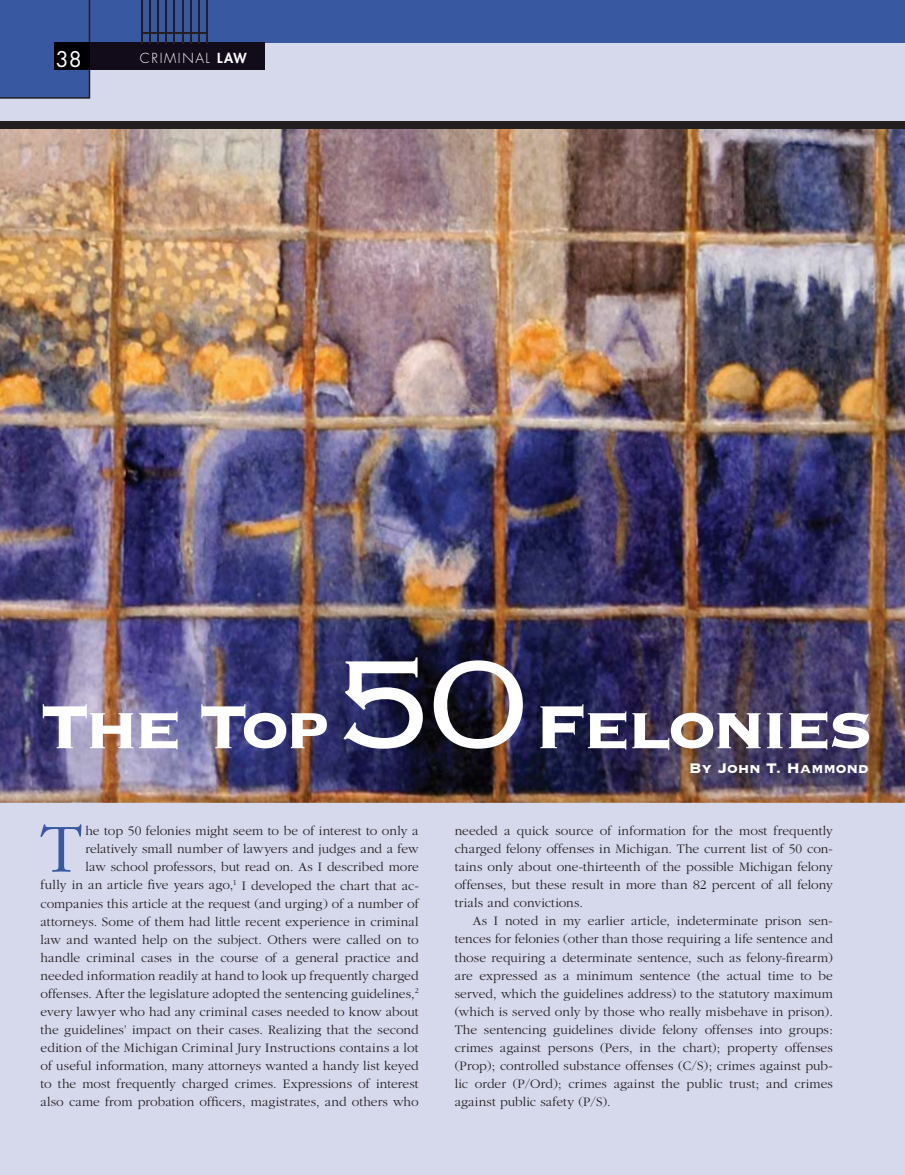
<style>
.page{position:relative;width:905px;height:1175px;background:#fff}
.page>*{position:absolute;margin:0;border:0;box-sizing:border-box;transform-origin:0 0}
.t1{font:700 79.5px "Copperplate";letter-spacing:-.05em;color:#fff}
.t2{font:300 71.25px "Garamond";color:#3958a2}
.t3{font:21px "Futura";color:#fff}
.t4{font:700 18px "Copperplate";letter-spacing:-.02em;color:#fff}
.t5{font:300 13.5px/18px "Garamond";letter-spacing:.005em;color:#231f20;text-align:justify}
.t6{font:300 13.5px "Futura";letter-spacing:.12em;color:#fff}
.s1{font-weight:800}
.s2{font-weight:300;font-size:165px}
</style>
<div class="page">
<div style="left:0;top:0;width:904px;height:1174px;background:#d6d8ec"></div>
<img style="left:0;top:121px;width:904px;height:681px">
<div style="left:0;top:0;width:904px;height:43px;background:#3958a2"></div>
<div style="left:90px;top:43px;width:175px;height:27px;background:#110b1a"></div>
<svg style="left:0;top:0;width:90px;height:99px"></svg>
<div style="left:0;top:122px;width:904px;height:7px;background:#231f20"></div>
<hr style="left:141px;top:0;width:2px;height:43px;background:#231f20">
<hr style="left:149px;top:0;width:2px;height:43px;background:#231f20">
<hr style="left:157px;top:0;width:2px;height:43px;background:#231f20">
<hr style="left:165px;top:0;width:2px;height:43px;background:#231f20">
<hr style="left:174px;top:0;width:1px;height:43px;background:#231f20">
<hr style="left:182px;top:0;width:1px;height:43px;background:#231f20">
<hr style="left:190px;top:0;width:1px;height:43px;background:#231f20">
<hr style="left:198px;top:0;width:1px;height:43px;background:#231f20">
<hr style="left:206px;top:0;width:1px;height:43px;background:#231f20">
<hr style="left:142px;top:32px;width:64px;height:1px;background:#231f20">
<h3 class="t3" style="left:56px;top:45px;width:27px">38</h3>
<p class="t6" style="left:140px;top:50px;width:108px">CRIMINAL <span class="s1">LAW</span></p>
<h1 class="t1" style="left:40px;top:675px;width:833px">The Top<span class="s2">50</span>Felonies</h1>
<h3 class="t4" style="left:688px;top:756px;width:181px">By John T. Hammond</h3>
<h2 class="t2" style="left:40px;top:811px;width:43px">T</h2>
<p class="t5" style="left:40px;top:822px;width:380px;text-align:right">he top 50 felonies might seem to be of interest to only a relatively small number of lawyers and judges and a few<br>law school professors, but read on. As I described more<br>fully in an article five years ago,<sup>1</sup> I developed the chart that ac&shy;companies this article at the request (and urging) of a number of attorneys. Some of them had little recent experience in criminal law and wanted help on the subject. Others were called on to handle criminal cases in the course of a general practice and needed information readily at hand to look up frequently charged offenses. After the legislature adopted the sentencing guidelines,<sup>2 </sup>every lawyer who had any criminal cases needed to know about the guidelines’ impact on their cases. Realizing that the second edition of the Michigan Criminal Jury Instructions contains a lot of useful information, many attorneys wanted a handy list keyed to the most frequently charged crimes. Expressions of interest also came from probation officers, magistrates, and others who</p>
<p class="t5" style="left:454px;top:822px;width:380px">needed a quick source of information for the most frequently charged felony offenses in Michigan. The current list of 50 con&shy;tains only about one-thirteenth of the possible Michigan felony offenses, but these result in more than 82 percent of all felony trials and convictions.</p>
<p class="t5" style="left:454px;top:912px;width:379px;text-indent:18px">As I noted in my earlier article, indeterminate prison sen&shy;tences for felonies (other than those requiring a life sentence and those requiring a determinate sentence, such as felony-firearm) are expressed as a minimum sentence (the actual time to be served, which the guidelines address) to the statutory maximum (which is served only by those who really misbehave in prison).<br>The sentencing guidelines divide felony offenses into groups: crimes against persons (Pers, in the chart); property offenses (Prop); controlled substance offenses (C/S); crimes against pub&shy;lic order (P/Ord); crimes against the public trust; and crimes against public safety (P/S).</p>
</div>
